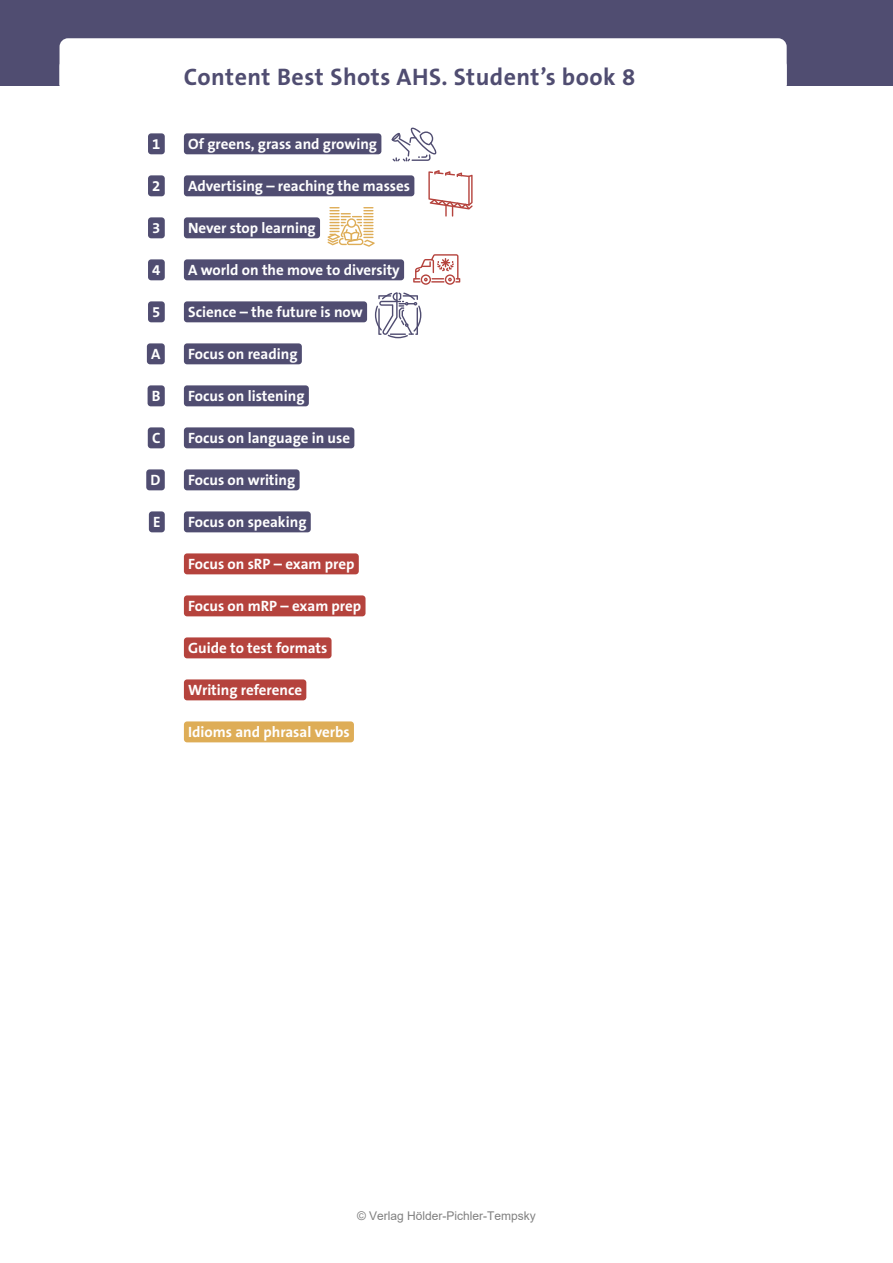
<style>
.page{position:relative;width:893px;height:1263px;background:#fff}
.page>*{position:absolute;margin:0;border:0;box-sizing:border-box;transform-origin:0 0}
.Headline_Kopfzeile{font:700 24px "The Sans B7";letter-spacing:.02em;color:#504d71}
.nummerierung_testformat_rechtsb{font:700 15px "The Sans B7";color:#fff}
.t1{font:12px "Arial";color:#808080}
</style>
<div class="page">
<div style="left:0;top:0;width:893px;height:85px;background:#504d71"></div>
<div style="left:148px;top:133px;width:17px;height:21px;background:#504d71;border-radius:3px"></div>
<div style="left:148px;top:175px;width:17px;height:21px;background:#504d71;border-radius:3px"></div>
<div style="left:148px;top:217px;width:17px;height:21px;background:#504d71;border-radius:3px"></div>
<div style="left:148px;top:259px;width:17px;height:21px;background:#504d71;border-radius:3px"></div>
<div style="left:148px;top:301px;width:17px;height:21px;background:#504d71;border-radius:3px"></div>
<div style="left:147px;top:343px;width:18px;height:21px;background:#504d71;border-radius:3px"></div>
<div style="left:148px;top:385px;width:17px;height:21px;background:#504d71;border-radius:3px"></div>
<div style="left:148px;top:427px;width:17px;height:21px;background:#504d71;border-radius:3px"></div>
<div style="left:146px;top:469px;width:19px;height:21px;background:#504d71;border-radius:3px"></div>
<div style="left:149px;top:511px;width:16px;height:21px;background:#504d71;border-radius:3px"></div>
<div style="left:184px;top:133px;width:197px;height:21px;background:#504d71;border-radius:3px"></div>
<div style="left:184px;top:175px;width:230px;height:21px;background:#504d71;border-radius:3px"></div>
<div style="left:184px;top:217px;width:136px;height:21px;background:#504d71;border-radius:3px"></div>
<div style="left:184px;top:259px;width:220px;height:21px;background:#504d71;border-radius:3px"></div>
<div style="left:184px;top:301px;width:183px;height:21px;background:#504d71;border-radius:3px"></div>
<div style="left:184px;top:343px;width:118px;height:21px;background:#504d71;border-radius:3px"></div>
<div style="left:184px;top:385px;width:125px;height:21px;background:#504d71;border-radius:3px"></div>
<div style="left:184px;top:427px;width:170px;height:21px;background:#504d71;border-radius:3px"></div>
<div style="left:184px;top:469px;width:116px;height:21px;background:#504d71;border-radius:3px"></div>
<div style="left:184px;top:511px;width:127px;height:21px;background:#504d71;border-radius:3px"></div>
<div style="left:184px;top:553px;width:175px;height:21px;background:#b5433d;border-radius:3px"></div>
<div style="left:184px;top:595px;width:181px;height:21px;background:#b5433d;border-radius:3px"></div>
<div style="left:184px;top:637px;width:148px;height:21px;background:#b5433d;border-radius:3px"></div>
<div style="left:184px;top:679px;width:122px;height:21px;background:#b5433d;border-radius:3px"></div>
<div style="left:184px;top:721px;width:170px;height:21px;background:#dead57;border-radius:3px"></div>
<div style="left:60px;top:38px;width:727px;height:26px;background:#fff"></div>
<div style="left:60px;top:58px;width:727px;height:54px;background:#fff;border-radius:9px"></div>
<svg style="left:428px;top:170px;width:45px;height:47px"></svg>
<svg style="left:391px;top:127px;width:46px;height:34px"></svg>
<svg style="left:327px;top:207px;width:48px;height:40px"></svg>
<svg style="left:375px;top:292px;width:46px;height:46px"></svg>
<svg style="left:413px;top:254px;width:47px;height:31px"></svg>
<p class="nummerierung_testformat_rechtsb" style="left:152px;top:136px;width:10px">1</p>
<p class="nummerierung_testformat_rechtsb" style="left:152px;top:178px;width:10px">2</p>
<p class="nummerierung_testformat_rechtsb" style="left:152px;top:220px;width:10px">3</p>
<p class="nummerierung_testformat_rechtsb" style="left:152px;top:262px;width:10px">4</p>
<p class="nummerierung_testformat_rechtsb" style="left:152px;top:304px;width:10px">5</p>
<p class="nummerierung_testformat_rechtsb" style="left:151px;top:346px;width:11px">A</p>
<p class="nummerierung_testformat_rechtsb" style="left:152px;top:388px;width:10px">B</p>
<p class="nummerierung_testformat_rechtsb" style="left:152px;top:430px;width:10px">C</p>
<p class="nummerierung_testformat_rechtsb" style="left:151px;top:472px;width:12px">D</p>
<p class="nummerierung_testformat_rechtsb" style="left:153px;top:514px;width:9px">E</p>
<p class="Headline_Kopfzeile" style="left:184px;top:64px;width:453px">Content Best Shots AHS. Student’s book 8</p>
<p class="nummerierung_testformat_rechtsb" style="left:188px;top:136px;width:190px">Of greens, grass and growing</p>
<p class="nummerierung_testformat_rechtsb" style="left:188px;top:178px;width:223px">Advertising – reaching the masses</p>
<p class="nummerierung_testformat_rechtsb" style="left:188px;top:220px;width:129px">Never stop learning</p>
<p class="nummerierung_testformat_rechtsb" style="left:188px;top:262px;width:213px">A world on the move to diversity</p>
<p class="nummerierung_testformat_rechtsb" style="left:188px;top:304px;width:176px">Science – the future is now</p>
<p class="nummerierung_testformat_rechtsb" style="left:188px;top:346px;width:111px">Focus on reading</p>
<p class="nummerierung_testformat_rechtsb" style="left:188px;top:388px;width:118px">Focus on listening</p>
<p class="nummerierung_testformat_rechtsb" style="left:188px;top:430px;width:163px">Focus on language in use</p>
<p class="nummerierung_testformat_rechtsb" style="left:188px;top:472px;width:109px">Focus on writing</p>
<p class="nummerierung_testformat_rechtsb" style="left:188px;top:514px;width:120px">Focus on speaking</p>
<p class="nummerierung_testformat_rechtsb" style="left:188px;top:556px;width:168px">Focus on sRP – exam prep</p>
<p class="nummerierung_testformat_rechtsb" style="left:188px;top:598px;width:175px">Focus on mRP – exam prep</p>
<p class="nummerierung_testformat_rechtsb" style="left:188px;top:640px;width:141px">Guide to test formats</p>
<p class="nummerierung_testformat_rechtsb" style="left:188px;top:682px;width:115px">Writing reference</p>
<p class="nummerierung_testformat_rechtsb" style="left:188px;top:724px;width:163px">Idioms and phrasal verbs</p>
<p class="t1" style="left:357px;top:1207px;width:180px">© Verlag Hölder-Pichler-Tempsky</p>
</div>
